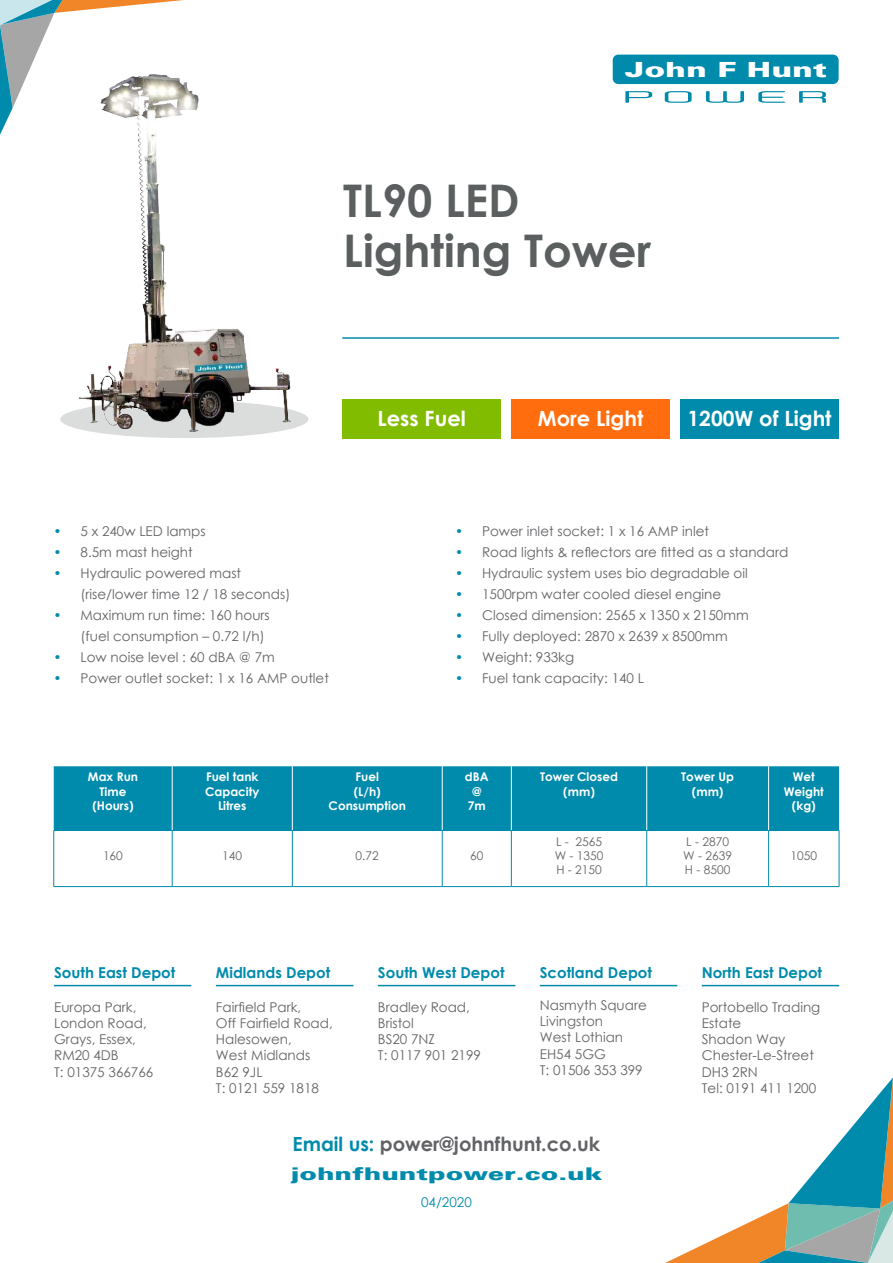
<style>
.page{position:relative;width:893px;height:1263px;background:#fff}
.page>*{position:absolute;margin:0;border:0;box-sizing:border-box;transform-origin:0 0}
.t1{font:700 45px/49.5px "Century Gothic";color:#5c5f60}
.t2{font:700 21px "Century Gothic";color:#fff}
.t3{font:900 20.85px "Univers";color:#fff;scale:1.5 1}
.t4{font:700 19.5px "Century Gothic";color:#626366}
.t5{font:900 17.55px "Univers 75";color:#008bac;scale:1.5 1}
.t6{font:16.65px "Zolano Sans BTN";letter-spacing:.18em;color:#008aab;scale:3.11 1}
.t7{font:700 15px "Century Gothic";color:#008bac}
.t8{font:13.5px/16.2px "Century Gothic";color:#626366}
.t9{font:13.5px "Century Gothic";color:#008bac}
.t10{font:700 12px/14.4px "Century Gothic";color:#fff;text-align:center}
.t11{font:12px/14.4px "Century Gothic";color:#626366;text-align:justify}
.s1{color:#008bac}
</style>
<div class="page">
<div style="left:613px;top:55px;width:226px;height:29px;background:#008aab;border-radius:6px"></div>
<hr style="left:342px;top:337px;width:497px;height:2px;background:#008bac">
<hr style="left:54px;top:985px;width:137px;height:1px;background:#008bac">
<hr style="left:216px;top:985px;width:137px;height:1px;background:#008bac">
<hr style="left:378px;top:985px;width:137px;height:1px;background:#008bac">
<hr style="left:540px;top:985px;width:137px;height:1px;background:#008bac">
<hr style="left:702px;top:985px;width:137px;height:1px;background:#008bac">
<svg style="left:665px;top:1077px;width:228px;height:186px"></svg>
<svg style="left:0;top:0;width:184px;height:135px"></svg>
<div style="left:54px;top:766px;width:785px;height:64px;background:#008bac"></div>
<hr style="left:172px;top:766px;width:1px;height:64px;background:#fff">
<hr style="left:292px;top:766px;width:1px;height:64px;background:#fff">
<hr style="left:442px;top:766px;width:1px;height:64px;background:#fff">
<hr style="left:511px;top:766px;width:1px;height:64px;background:#fff">
<hr style="left:646px;top:766px;width:1px;height:64px;background:#fff">
<hr style="left:768px;top:766px;width:1px;height:64px;background:#fff">
<hr style="left:54px;top:830px;width:118px;height:1px;background:#008bac">
<hr style="left:53px;top:831px;width:1px;height:55px;background:#008bac">
<hr style="left:172px;top:830px;width:120px;height:1px;background:#008bac">
<hr style="left:172px;top:831px;width:1px;height:55px;background:#008bac">
<hr style="left:292px;top:830px;width:150px;height:1px;background:#008bac">
<hr style="left:292px;top:831px;width:1px;height:55px;background:#008bac">
<hr style="left:442px;top:830px;width:69px;height:1px;background:#008bac">
<hr style="left:442px;top:831px;width:1px;height:55px;background:#008bac">
<hr style="left:511px;top:830px;width:136px;height:1px;background:#008bac">
<hr style="left:511px;top:831px;width:1px;height:55px;background:#008bac">
<hr style="left:647px;top:830px;width:122px;height:1px;background:#008bac">
<hr style="left:646px;top:831px;width:1px;height:55px;background:#008bac">
<hr style="left:769px;top:830px;width:70px;height:1px;background:#008bac">
<hr style="left:768px;top:831px;width:1px;height:55px;background:#008bac">
<hr style="left:839px;top:831px;width:1px;height:55px;background:#008bac">
<hr style="left:54px;top:886px;width:118px;height:1px;background:#008bac">
<hr style="left:172px;top:886px;width:120px;height:1px;background:#008bac">
<hr style="left:292px;top:886px;width:150px;height:1px;background:#008bac">
<hr style="left:442px;top:886px;width:69px;height:1px;background:#008bac">
<hr style="left:511px;top:886px;width:136px;height:1px;background:#008bac">
<hr style="left:647px;top:886px;width:122px;height:1px;background:#008bac">
<hr style="left:769px;top:886px;width:70px;height:1px;background:#008bac">
<div style="left:680px;top:400px;width:159px;height:39px;background:#008bac"></div>
<div style="left:511px;top:400px;width:159px;height:39px;background:#ff6d0e"></div>
<div style="left:342px;top:400px;width:159px;height:39px;background:#81bc00"></div>
<img style="left:68px;top:60px;width:233px;height:378px">
<h3 class="t3" style="left:625px;top:57px;width:136px">John F Hunt</h3>
<p class="t6" style="left:622px;top:87px;width:68px">POWER</p>
<h1 class="t1" style="left:343px;top:180px;width:309px">TL90 LED<br>Lighting Tower</h1>
<p class="t8" style="left:54px;top:524px;width:154px"><span class="s1">•</span> 5 x 240w LED lamps</p>
<p class="t8" style="left:54px;top:545px;width:141px"><span class="s1">•</span> 8.5m mast height</p>
<p class="t8" style="left:81px;top:564px;width:211px;line-height:21px;text-indent:-27px"><span class="s1">•</span> Hydraulic powered mast (rise/lower time 12 / 18 seconds)</p>
<p class="t8" style="left:81px;top:606px;width:191px;line-height:21px;text-indent:-27px"><span class="s1">•</span> Maximum run time: 160 hours (fuel consumption – 0.72 l/h)</p>
<p class="t8" style="left:54px;top:650px;width:223px"><span class="s1">•</span> Low noise level : 60 dBA @ 7m</p>
<p class="t8" style="left:54px;top:671px;width:277px"><span class="s1">•</span> Power outlet socket: 1 x 16 AMP outlet</p>
<h2 class="t2" style="left:378px;top:410px;width:90px">Less Fuel</h2>
<h2 class="t2" style="left:538px;top:410px;width:107px">More Light</h2>
<h2 class="t2" style="left:687px;top:410px;width:146px">1200W of Light</h2>
<p class="t8" style="left:455px;top:524px;width:256px"><span class="s1">•</span> Power inlet socket: 1 x 16 AMP inlet</p>
<p class="t8" style="left:455px;top:544px;width:335px"><span class="s1">•</span> Road lights &amp; reflectors are fitted as a standard</p>
<p class="t8" style="left:455px;top:566px;width:294px"><span class="s1">•</span> Hydraulic system uses bio degradable oil</p>
<p class="t8" style="left:455px;top:587px;width:268px"><span class="s1">•</span> 1500rpm water cooled diesel engine</p>
<p class="t8" style="left:455px;top:608px;width:295px"><span class="s1">•</span> Closed dimension: 2565 x 1350 x 2150mm</p>
<p class="t8" style="left:455px;top:629px;width:274px"><span class="s1">•</span> Fully deployed: 2870 x 2639 x 8500mm</p>
<p class="t8" style="left:455px;top:650px;width:121px"><span class="s1">•</span> Weight: 933kg</p>
<p class="t8" style="left:455px;top:671px;width:191px"><span class="s1">•</span> Fuel tank capacity: 140 L</p>
<p class="t10" style="left:88px;top:771px;width:52px">Max Run<br>Time (Hours)</p>
<p class="t10" style="left:205px;top:771px;width:56px">Fuel tank<br>Capacity<br>Litres</p>
<p class="t10" style="left:329px;top:771px;width:79px">Fuel<br>(L/h)<br>Consumption</p>
<p class="t10" style="left:465px;top:771px;width:25px">dBA @<br>7m</p>
<p class="t10" style="left:540px;top:771px;width:79px">Tower Closed (mm)</p>
<p class="t10" style="left:681px;top:771px;width:54px">Tower Up (mm)</p>
<p class="t10" style="left:784px;top:771px;width:42px">Wet<br>Weight (kg)</p>
<p class="t11" style="left:103px;top:849px;width:21px">160</p>
<p class="t11" style="left:222px;top:849px;width:21px">140</p>
<p class="t11" style="left:356px;top:849px;width:25px">0.72</p>
<p class="t11" style="left:470px;top:849px;width:15px">60</p>
<p class="t11" style="left:555px;top:835px;width:50px">L - 2565<br>W - 1350<br>H - 2150</p>
<p class="t11" style="left:683px;top:835px;width:50px;text-align:left">L - 2870<br>W - 2639<br>H - 8500</p>
<p class="t11" style="left:790px;top:849px;width:28px">1050</p>
<p class="t7" style="left:54px;top:966px;width:123px">South East Depot</p>
<p class="t8" style="left:54px;top:1000px;width:101px">Europa Park,<br>London Road,<br>Grays, Essex,<br>RM20 4DB<br>T: 01375 366766</p>
<p class="t7" style="left:216px;top:966px;width:116px">Midlands Depot</p>
<p class="t8" style="left:216px;top:999px;width:118px">Fairfield Park,<br>Off Fairfield Road,<br>Halesowen,<br>West Midlands<br>B62 9JL<br>T: 0121 559 1818</p>
<p class="t7" style="left:378px;top:966px;width:128px">South West Depot</p>
<p class="t8" style="left:378px;top:1000px;width:104px">Bradley Road,<br>Bristol<br>BS20 7NZ<br>T: 0117 901 2199</p>
<p class="t7" style="left:540px;top:966px;width:114px">Scotland Depot</p>
<p class="t8" style="left:540px;top:998px;width:109px">Nasmyth Square<br>Livingston<br>West Lothian<br>EH54 5GG<br>T: 01506 353 399</p>
<h3 class="t4" style="left:293px;top:1136px;width:309px"><span class="s1">Email us:</span> power@johnfhunt.co.uk</h3>
<p class="t5" style="left:291px;top:1167px;width:209px">johnfhuntpower.co.uk</p>
<p class="t9" style="left:421px;top:1197px;width:52px">04/2020</p>
<p class="t7" style="left:702px;top:966px;width:122px">North East Depot</p>
<p class="t8" style="left:702px;top:1000px;width:120px">Portobello Trading<br>Estate<br>Shadon Way<br>Chester-Le-Street<br>DH3 2RN<br>Tel: 0191 411 1200</p>
</div>
